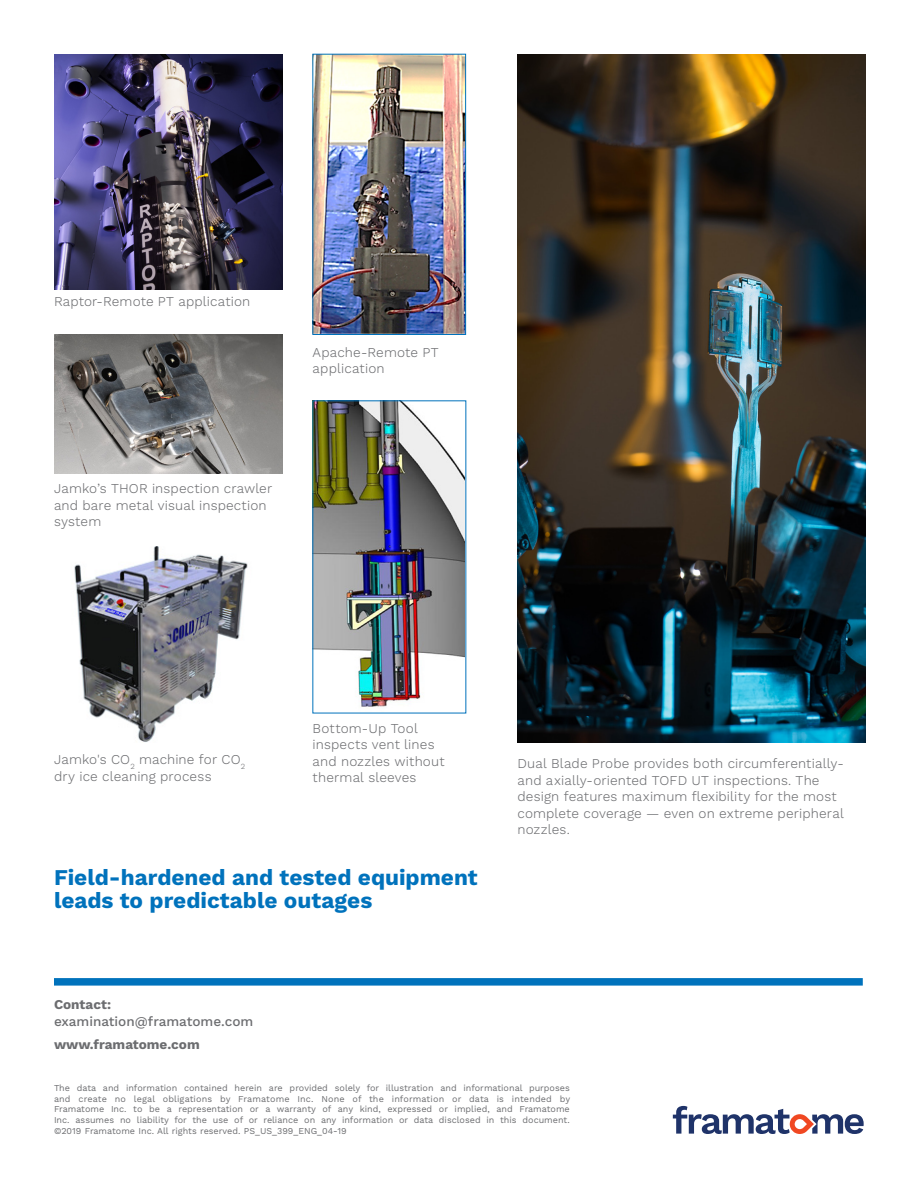
<style>
.page{position:relative;width:918px;height:1188px;background:#fff}
.page>*{position:absolute;margin:0;border:0;box-sizing:border-box;transform-origin:0 0}
.challenge-Solution{font:700 22.5px/22.5px "Work Sans";color:#0072bc}
.t1{font:300 13.5px/16.5px "Work Sans";letter-spacing:.01em;color:#6c6d70}
.Copyright_text{font:500 13.5px/16.5px "Work Sans";color:#6c6d70}
.Copyright_text-2{font:700 13.5px "Work Sans";color:#6c6d70}
.Copyright_text-3{font:9px/10.8px "Work Sans";color:#6c6d70;text-align:justify}
.s1{font-weight:700}
</style>
<div class="page">
<svg style="left:673px;top:1106px;width:191px;height:28px"></svg>
<img style="left:312px;top:400px;width:154px;height:313px">
<img style="left:517px;top:54px;width:348px;height:688px">
<div style="left:54px;top:978px;width:809px;height:8px;background:#0072bc"></div>
<img style="left:312px;top:54px;width:154px;height:281px">
<img style="left:54px;top:54px;width:228px;height:235px">
<img style="left:74px;top:547px;width:174px;height:195px">
<img style="left:54px;top:335px;width:229px;height:139px">
<p class="t1" style="left:54px;top:293px;width:198px">Raptor-Remote PT application</p>
<p class="t1" style="left:313px;top:344px;width:127px">Apache-Remote PT application</p>
<p class="t1" style="left:54px;top:481px;width:220px">Jamko’s THOR inspection crawler and bare metal visual inspection system</p>
<p class="t1" style="left:54px;top:752px;width:193px">Jamko's CO<sub>2</sub> machine for CO<sub>2 </sub>dry ice cleaning process</p>
<p class="t1" style="left:313px;top:721px;width:133px">Bottom-Up Tool inspects vent lines and nozzles without thermal sleeves</p>
<p class="challenge-Solution" style="left:54px;top:867px;width:425px">Field-hardened and tested equipment leads to predictable outages</p>
<p class="Copyright_text" style="left:54px;top:997px;width:201px"><span class="s1">Contact: </span>examination@framatome.com</p>
<p class="Copyright_text-2" style="left:54px;top:1036px;width:147px">www.framatome.com</p>
<p class="t1" style="left:517px;top:756px;width:328px">Dual Blade Probe provides both circumferentially&shy;and axially-oriented TOFD UT inspections. The design features maximum flexibility for the most complete coverage — even on extreme peripheral nozzles.</p>
<p class="Copyright_text-3" style="left:54px;top:1083px;width:518px">The data and information contained herein are provided solely for illustration and informational purposes and create no legal obligations by Framatome Inc. None of the information or data is intended by Framatome Inc. to be a representation or a warranty of any kind, expressed or implied, and Framatome Inc. assumes no liability for the use of or reliance on any information or data disclosed in this document. ©2019 Framatome Inc. All rights reserved. PS_US_399_ENG_04-19</p>
</div>
